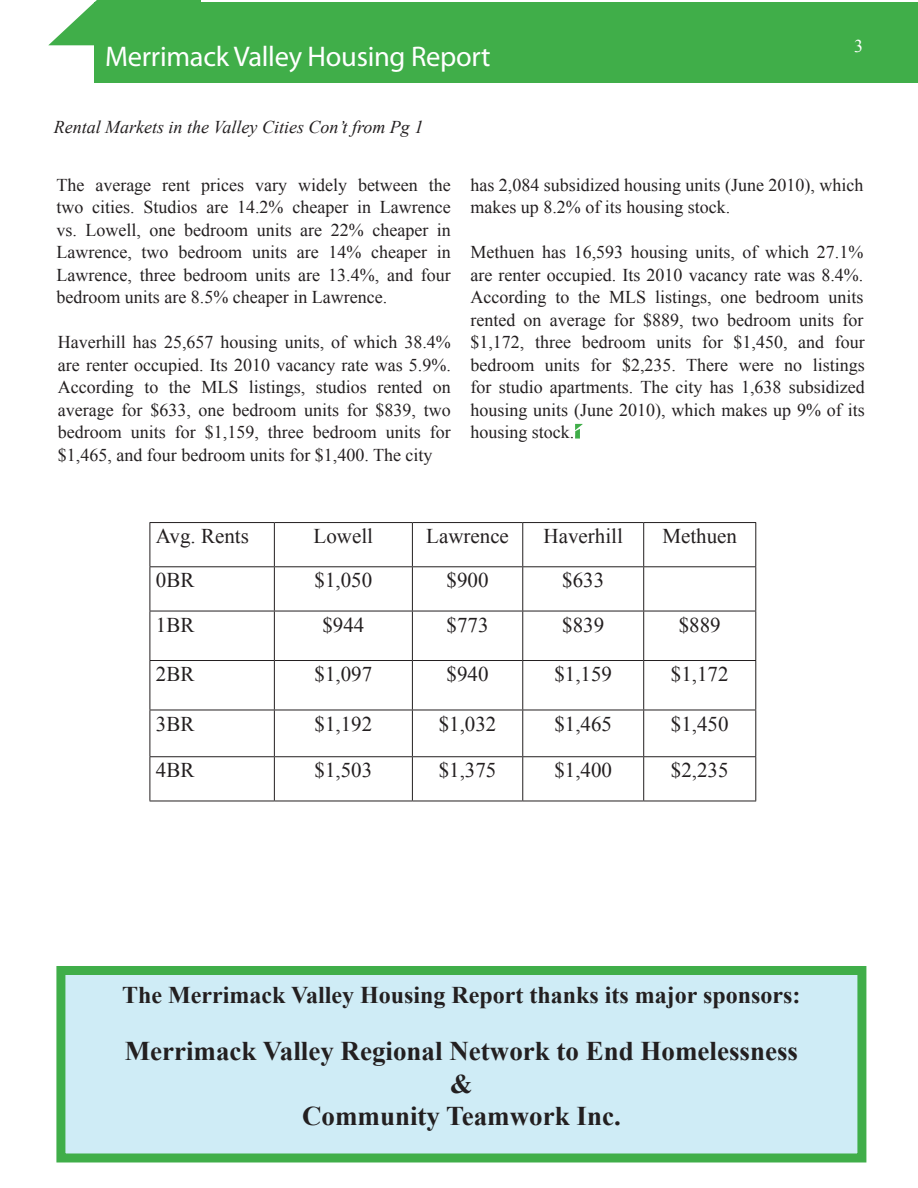
<style>
.page{position:relative;width:918px;height:1188px;background:#fff}
.page>*{position:absolute;margin:0;border:0;box-sizing:border-box;transform-origin:0 0}
.t1{font:28.5px "Myriad Pro";letter-spacing:-.01em;color:#fff}
.t2{font:700 27px "Times New Roman";color:#231f20}
.t3{font:700 24px "Times New Roman";color:#231f20}
.t4{font:21px "Times New Roman";color:#231f20}
.t5{font:18px/22.5px "Times New Roman";color:#231f20;text-align:justify}
.t6{font:italic 18px "Times New Roman";color:#231f20}
.t7{font:18px "Times New Roman";color:#fff}
</style>
<div class="page">
<div style="left:94px;top:2px;width:824px;height:81px;background:#40ae49"></div>
<svg style="left:48px;top:0;width:153px;height:45px"></svg>
<svg style="left:575px;top:424px;width:8px;height:15px"></svg>
<div style="left:56px;top:966px;width:810px;height:196px;background:#cfecf6;border:9px solid #40ae49"></div>
<hr style="left:150px;top:522px;width:124px;height:1px;background:#231f20">
<hr style="left:150px;top:523px;width:1px;height:43px;background:#231f20">
<hr style="left:274px;top:522px;width:138px;height:1px;background:#231f20">
<hr style="left:274px;top:523px;width:1px;height:43px;background:#231f20">
<hr style="left:412px;top:522px;width:111px;height:1px;background:#231f20">
<hr style="left:412px;top:523px;width:1px;height:43px;background:#231f20">
<hr style="left:523px;top:522px;width:121px;height:1px;background:#231f20">
<hr style="left:522px;top:523px;width:1px;height:43px;background:#231f20">
<hr style="left:644px;top:522px;width:112px;height:1px;background:#231f20">
<hr style="left:643px;top:523px;width:1px;height:43px;background:#231f20">
<hr style="left:755px;top:523px;width:1px;height:43px;background:#231f20">
<hr style="left:150px;top:566px;width:124px;height:1px;background:#231f20">
<hr style="left:150px;top:567px;width:1px;height:44px;background:#231f20">
<hr style="left:274px;top:566px;width:138px;height:1px;background:#231f20">
<hr style="left:274px;top:567px;width:1px;height:44px;background:#231f20">
<hr style="left:412px;top:566px;width:111px;height:1px;background:#231f20">
<hr style="left:412px;top:567px;width:1px;height:44px;background:#231f20">
<hr style="left:523px;top:566px;width:121px;height:1px;background:#231f20">
<hr style="left:522px;top:567px;width:1px;height:44px;background:#231f20">
<hr style="left:644px;top:566px;width:112px;height:1px;background:#231f20">
<hr style="left:643px;top:567px;width:1px;height:44px;background:#231f20">
<hr style="left:755px;top:567px;width:1px;height:44px;background:#231f20">
<hr style="left:150px;top:611px;width:124px;height:1px;background:#231f20">
<hr style="left:150px;top:611px;width:1px;height:49px;background:#231f20">
<hr style="left:274px;top:611px;width:138px;height:1px;background:#231f20">
<hr style="left:274px;top:611px;width:1px;height:49px;background:#231f20">
<hr style="left:412px;top:611px;width:111px;height:1px;background:#231f20">
<hr style="left:412px;top:611px;width:1px;height:49px;background:#231f20">
<hr style="left:523px;top:611px;width:121px;height:1px;background:#231f20">
<hr style="left:522px;top:611px;width:1px;height:49px;background:#231f20">
<hr style="left:644px;top:611px;width:112px;height:1px;background:#231f20">
<hr style="left:643px;top:611px;width:1px;height:49px;background:#231f20">
<hr style="left:755px;top:611px;width:1px;height:49px;background:#231f20">
<hr style="left:150px;top:660px;width:124px;height:1px;background:#231f20">
<hr style="left:150px;top:661px;width:1px;height:49px;background:#231f20">
<hr style="left:274px;top:660px;width:138px;height:1px;background:#231f20">
<hr style="left:274px;top:661px;width:1px;height:49px;background:#231f20">
<hr style="left:412px;top:660px;width:111px;height:1px;background:#231f20">
<hr style="left:412px;top:661px;width:1px;height:49px;background:#231f20">
<hr style="left:523px;top:660px;width:121px;height:1px;background:#231f20">
<hr style="left:522px;top:661px;width:1px;height:49px;background:#231f20">
<hr style="left:644px;top:660px;width:112px;height:1px;background:#231f20">
<hr style="left:643px;top:661px;width:1px;height:49px;background:#231f20">
<hr style="left:755px;top:661px;width:1px;height:49px;background:#231f20">
<hr style="left:150px;top:710px;width:124px;height:1px;background:#231f20">
<hr style="left:150px;top:710px;width:1px;height:46px;background:#231f20">
<hr style="left:274px;top:710px;width:138px;height:1px;background:#231f20">
<hr style="left:274px;top:710px;width:1px;height:46px;background:#231f20">
<hr style="left:412px;top:710px;width:111px;height:1px;background:#231f20">
<hr style="left:412px;top:710px;width:1px;height:46px;background:#231f20">
<hr style="left:523px;top:710px;width:121px;height:1px;background:#231f20">
<hr style="left:522px;top:710px;width:1px;height:46px;background:#231f20">
<hr style="left:644px;top:710px;width:112px;height:1px;background:#231f20">
<hr style="left:643px;top:710px;width:1px;height:46px;background:#231f20">
<hr style="left:755px;top:710px;width:1px;height:46px;background:#231f20">
<hr style="left:150px;top:756px;width:124px;height:1px;background:#231f20">
<hr style="left:150px;top:757px;width:1px;height:44px;background:#231f20">
<hr style="left:274px;top:756px;width:138px;height:1px;background:#231f20">
<hr style="left:274px;top:757px;width:1px;height:44px;background:#231f20">
<hr style="left:412px;top:756px;width:111px;height:1px;background:#231f20">
<hr style="left:412px;top:757px;width:1px;height:44px;background:#231f20">
<hr style="left:523px;top:756px;width:121px;height:1px;background:#231f20">
<hr style="left:522px;top:757px;width:1px;height:44px;background:#231f20">
<hr style="left:644px;top:756px;width:112px;height:1px;background:#231f20">
<hr style="left:643px;top:757px;width:1px;height:44px;background:#231f20">
<hr style="left:755px;top:757px;width:1px;height:44px;background:#231f20">
<hr style="left:150px;top:801px;width:124px;height:1px;background:#231f20">
<hr style="left:274px;top:801px;width:138px;height:1px;background:#231f20">
<hr style="left:412px;top:801px;width:111px;height:1px;background:#231f20">
<hr style="left:523px;top:801px;width:121px;height:1px;background:#231f20">
<hr style="left:644px;top:801px;width:112px;height:1px;background:#231f20">
<p class="t1" style="left:105px;top:39px;width:387px">Merrimack Valley Housing Report</p>
<p class="t6" style="left:54px;top:115px;width:371px">Rental Markets in the Valley Cities Con’t from Pg 1</p>
<p class="t7" style="left:854px;top:34px;width:10px">3</p>
<p class="t5" style="left:56px;top:173px;width:396px">The average rent prices vary widely between the two cities. Studios are 14.2% cheaper in Lawrence vs. Lowell, one bedroom units are 22% cheaper in Lawrence, two bedroom units are 14% cheaper in Lawrence, three bedroom units are 13.4%, and four bedroom units are 8.5% cheaper in Lawrence.</p>
<p class="t5" style="left:58px;top:331px;width:394px">Haverhill has 25,657 housing units, of which 38.4% are renter occupied. Its 2010 vacancy rate was 5.9%.<br>According to the MLS listings, studios rented on average for $633, one bedroom units for $839, two bedroom units for $1,159, three bedroom units for $1,465, and four bedroom units for $1,400. The city</p>
<p class="t5" style="left:470px;top:173px;width:394px">has 2,084 subsidized housing units (June 2010), which makes up 8.2% of its housing stock.</p>
<p class="t5" style="left:470px;top:241px;width:396px">Methuen has 16,593 housing units, of which 27.1% are renter occupied. Its 2010 vacancy rate was 8.4%.<br>According to the MLS listings, one bedroom units rented on average for $889, two bedroom units for $1,172, three bedroom units for $1,450, and four bedroom units for $2,235. There were no listings for studio apartments. The city has 1,638 subsidized housing units (June 2010), which makes up 9% of its housing stock.</p>
<p class="t4" style="left:156px;top:522px;width:94px">Avg. Rents</p>
<p class="t4" style="left:314px;top:522px;width:61px">Lowell</p>
<p class="t4" style="left:426px;top:522px;width:84px">Lawrence</p>
<p class="t4" style="left:544px;top:522px;width:81px">Haverhill</p>
<p class="t4" style="left:662px;top:522px;width:76px">Methuen</p>
<p class="t4" style="left:156px;top:566px;width:40px">0BR</p>
<p class="t4" style="left:315px;top:566px;width:59px">$1,050</p>
<p class="t4" style="left:447px;top:566px;width:43px">$900</p>
<p class="t4" style="left:562px;top:566px;width:43px">$633</p>
<p class="t4" style="left:156px;top:610px;width:40px">1BR</p>
<p class="t4" style="left:322px;top:610px;width:43px">$944</p>
<p class="t4" style="left:447px;top:610px;width:43px">$773</p>
<p class="t4" style="left:562px;top:610px;width:43px">$839</p>
<p class="t4" style="left:679px;top:610px;width:43px">$889</p>
<p class="t4" style="left:156px;top:660px;width:40px">2BR</p>
<p class="t4" style="left:315px;top:660px;width:59px">$1,097</p>
<p class="t4" style="left:447px;top:660px;width:43px">$940</p>
<p class="t4" style="left:554px;top:660px;width:59px">$1,159</p>
<p class="t4" style="left:671px;top:660px;width:59px">$1,172</p>
<p class="t4" style="left:156px;top:709px;width:40px">3BR</p>
<p class="t4" style="left:315px;top:709px;width:59px">$1,192</p>
<p class="t4" style="left:439px;top:709px;width:59px">$1,032</p>
<p class="t4" style="left:554px;top:709px;width:59px">$1,465</p>
<p class="t4" style="left:671px;top:709px;width:59px">$1,450</p>
<p class="t4" style="left:156px;top:756px;width:40px">4BR</p>
<p class="t4" style="left:315px;top:756px;width:59px">$1,503</p>
<p class="t4" style="left:439px;top:756px;width:59px">$1,375</p>
<p class="t4" style="left:554px;top:756px;width:59px">$1,400</p>
<p class="t4" style="left:671px;top:756px;width:59px">$2,235</p>
<p class="t3" style="left:122px;top:978px;width:680px">The Merrimack Valley Housing Report thanks its major sponsors:</p>
<p class="t2" style="left:125px;top:1033px;width:675px">Merrimack Valley Regional Network to End Homelessness</p>
<p class="t2" style="left:450px;top:1065px;width:24px">&amp;</p>
<p class="t2" style="left:302px;top:1097px;width:320px">Community Teamwork Inc.</p>
</div>
